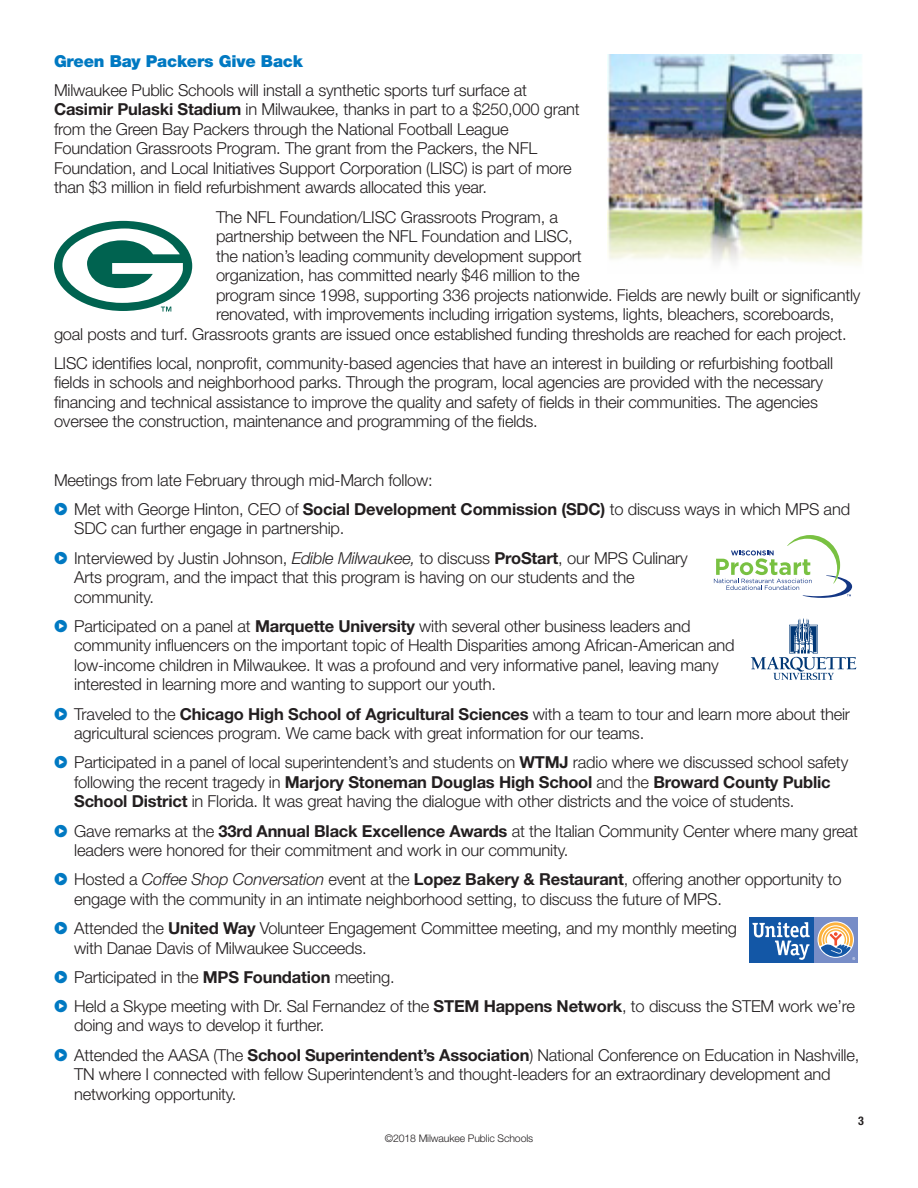
<style>
.page{position:relative;width:918px;height:1188px;background:#fff}
.page>*{position:absolute;margin:0;border:0;box-sizing:border-box;transform-origin:0 0}
.Body_copy{font:300 16.5px/19.5px "Helvetica Neue";letter-spacing:-.01em;color:#231f20}
.L1_Head{font:900 16.5px "Helvetica Neue";letter-spacing:-.01em;color:#0079c2}
.t1{font:700 condensed 12px "Helvetica Neue";color:#231f20}
.t2{font:300 10.5px "Helvetica Neue";letter-spacing:-.01em;color:#231f20}
.s1{font-weight:700}
.s2{font-family:"Combi Numerals";font-weight:700;color:#0079c2}
.s3{font-style:italic}
</style>
<div class="page">
<img style="left:608px;top:54px;width:255px;height:163px">
<svg style="left:608px;top:217px;width:255px;height:47px;background:#dee5bf"></svg>
<svg style="left:54px;top:221px;width:138px;height:91px"></svg>
<svg style="left:751px;top:618px;width:105px;height:62px"></svg>
<svg style="left:749px;top:917px;width:109px;height:46px;background:#698ab6"></svg>
<svg style="left:714px;top:535px;width:138px;height:63px"></svg>
<p class="L1_Head" style="left:54px;top:51px;width:250px">Green Bay Packers Give Back</p>
<p class="Body_copy" style="left:54px;top:80px;width:527px">Milwaukee Public Schools will install a synthetic sports turf surface at <span class="s1">Casimir Pulaski Stadium</span> in Milwaukee, thanks in part to a $250,000 grant from the Green Bay Packers through the National Football League Foundation Grassroots Program. The grant from the Packers, the NFL Foundation, and Local Initiatives Support Corporation (LISC) is part of more than $3 million in field refurbishment awards allocated this year.</p>
<p class="Body_copy" style="left:216px;top:207px;width:344px">The NFL Foundation/LISC Grassroots Program, a</p>
<p class="Body_copy" style="left:216px;top:226px;width:358px">partnership between the NFL Foundation and LISC,</p>
<p class="Body_copy" style="left:216px;top:246px;width:367px">the nation’s leading community development support</p>
<p class="Body_copy" style="left:216px;top:265px;width:365px">organization, has committed nearly $46 million to the</p>
<p class="Body_copy" style="left:216px;top:285px;width:646px">program since 1998, supporting 336 projects nationwide. Fields are newly built or significantly</p>
<p class="Body_copy" style="left:216px;top:304px;width:620px">renovated, with improvements including irrigation systems, lights, bleachers, scoreboards,</p>
<p class="Body_copy" style="left:54px;top:324px;width:794px">goal posts and turf. Grassroots grants are issued once established funding thresholds are reached for each project.</p>
<p class="Body_copy" style="left:54px;top:353px;width:781px">LISC identifies local, nonprofit, community-based agencies that have an interest in building or refurbishing football fields in schools and neighborhood parks. Through the program, local agencies are provided with the necessary financing and technical assistance to improve the quality and safety of fields in their communities. The agencies oversee the construction, maintenance and programming of the fields.</p>
<p class="Body_copy" style="left:54px;top:470px;width:380px">Meetings from late February through mid-March follow:</p>
<p class="Body_copy" style="left:74px;top:499px;width:777px;text-indent:-20px"><span class="s2">]</span> Met with George Hinton, CEO of <span class="s1">Social Development Commission (SDC)</span> to discuss ways in which MPS and<br>SDC can further engage in partnership.</p>
<p class="Body_copy" style="left:74px;top:548px;width:615px;text-indent:-20px"><span class="s2">]</span> Interviewed by Justin Johnson, <span class="s3">Edible Milwaukee,</span> to discuss <span class="s1">ProStart</span>, our MPS Culinary<br>Arts program, and the impact that this program is having on our students and the community.</p>
<p class="Body_copy" style="left:74px;top:616px;width:662px;text-indent:-20px"><span class="s2">]</span> Participated on a panel at <span class="s1">Marquette University</span> with several other business leaders and community influencers on the important topic of Health Disparities among African-American and low-income children in Milwaukee. It was a profound and very informative panel, leaving many interested in learning more and wanting to support our youth.</p>
<p class="Body_copy" style="left:74px;top:704px;width:777px;text-indent:-20px"><span class="s2">]</span> Traveled to the <span class="s1">Chicago High School of Agricultural Sciences</span> with a team to tour and learn more about their agricultural sciences program. We came back with great information for our teams.</p>
<p class="Body_copy" style="left:74px;top:752px;width:776px;text-indent:-20px"><span class="s2">]</span> Participated in a panel of local superintendent’s and students on <span class="s1">WTMJ</span> radio where we discussed school safety following the recent tragedy in <span class="s1">Marjory Stoneman Douglas High School</span> and the <span class="s1">Broward County Public<br>School District</span> in Florida. It was great having the dialogue with other districts and the voice of students.</p>
<p class="Body_copy" style="left:74px;top:821px;width:785px;text-indent:-20px"><span class="s2">]</span> Gave remarks at the <span class="s1">33rd Annual Black Excellence Awards</span> at the Italian Community Center where many great leaders were honored for their commitment and work in our community.</p>
<p class="Body_copy" style="left:74px;top:869px;width:769px;text-indent:-20px"><span class="s2">]</span> Hosted a <span class="s3">Coffee Shop Conversation</span> event at the <span class="s1">Lopez Bakery &amp; Restaurant</span>, offering another opportunity to engage with the community in an intimate neighborhood setting, to discuss the future of MPS.</p>
<p class="Body_copy" style="left:74px;top:918px;width:664px;text-indent:-20px"><span class="s2">]</span> Attended the <span class="s1">United Way</span> Volunteer Engagement Committee meeting, and my monthly meeting with Danae Davis of Milwaukee Succeeds.</p>
<p class="Body_copy" style="left:54px;top:967px;width:342px"><span class="s2">]</span> Participated in the <span class="s1">MPS Foundation</span> meeting.</p>
<p class="Body_copy" style="left:74px;top:996px;width:782px;text-indent:-20px"><span class="s2">]</span> Held a Skype meeting with Dr. Sal Fernandez of the <span class="s1">STEM Happens Network</span>, to discuss the STEM work we’re doing and ways to develop it further.</p>
<p class="Body_copy" style="left:74px;top:1045px;width:787px;text-indent:-20px"><span class="s2">]</span> Attended the AASA (The <span class="s1">School Superintendent’s Association</span>) National Conference on Education in Nashville,<br>TN where I connected with fellow Superintendent’s and thought-leaders for an extraordinary development and networking opportunity.</p>
<p class="t2" style="left:385px;top:1132px;width:150px">©2018 Milwaukee Public Schools</p>
<p class="t1" style="left:858px;top:1114px;width:7px">3</p>
</div>
